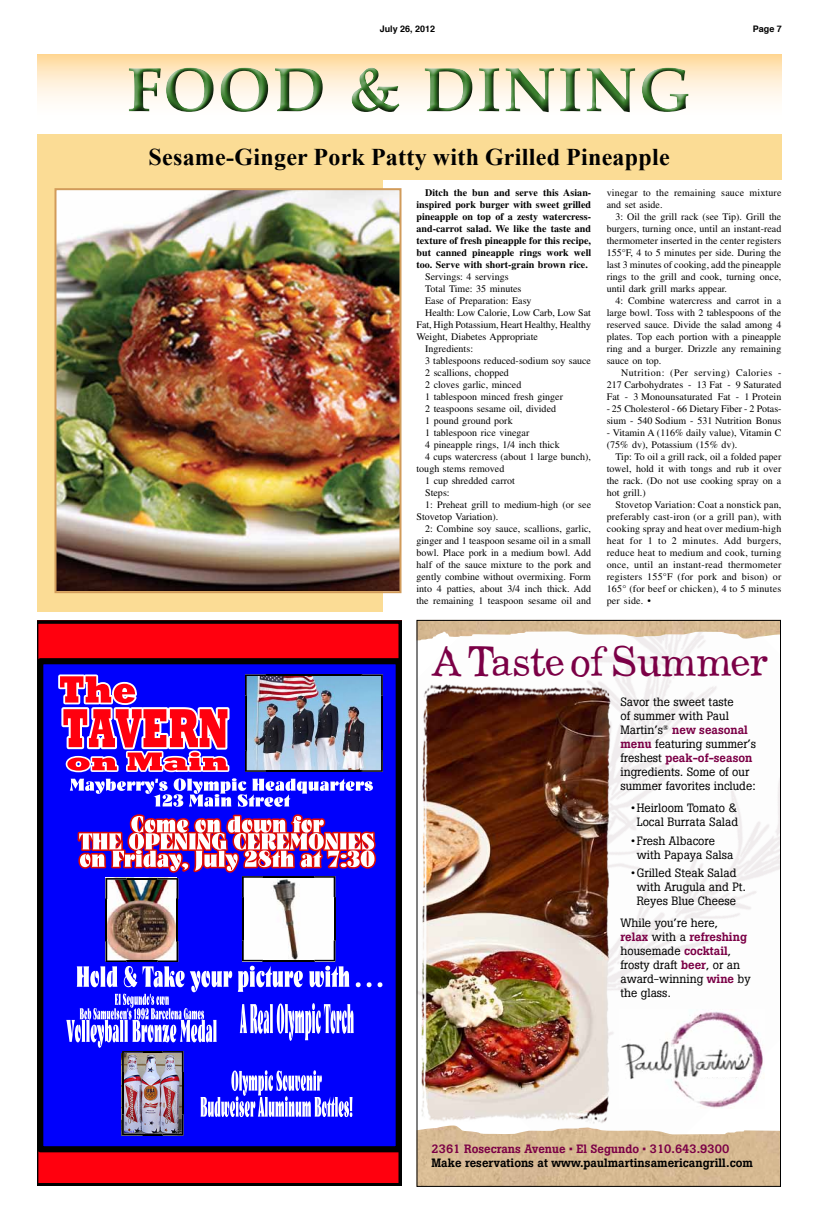
<style>
.page{position:relative;width:819px;height:1224px;background:#fff}
.page>*{position:absolute;margin:0;border:0;box-sizing:border-box;transform-origin:0 0}
.t1{font:40.2px "Sandra Oh";color:#7b0046}
.t2{font:700 24px "Times New Roman";letter-spacing:.01em;color:#000}
.t3{font:12px/14px "Boton";color:#000}
.t4{font:500 12px "Boton";color:#000}
.t5{font:500 12px "Boton";color:#7b0046}
.t6{font:10px/12px "Times";color:#000;text-align:justify}
.t7{font:700 10px/12px "Times";color:#000;text-align:justify}
.t8{font:700 9px "Helvetica";color:#000}
.s1{font-weight:500;color:#7b0046}
</style>
<div class="page">
<svg style="left:37px;top:54px;width:744px;height:59px"></svg>
<div style="left:127px;top:66px;width:562px;height:46px;background:#000;opacity:.75"></div>
<div style="left:37px;top:180px;width:345px;height:432px;background:#fbdc95"></div>
<img style="left:58px;top:191px;width:341px;height:399px">
<div style="left:55px;top:188px;width:347px;height:405px;border:2px solid #d19b5a"></div>
<div style="left:37px;top:134px;width:745px;height:46px;background:#fbdc95"></div>
<svg style="left:37px;top:621px;width:365px;height:565px;background:#6136b4"></svg>
<img style="left:419px;top:622px;width:360px;height:18px">
<img style="left:419px;top:1126px;width:360px;height:59px">
<img style="left:648px;top:1010px;width:117px;height:98px">
<div style="left:700px;top:1070px;width:48px;height:7px;background:#fff"></div>
<img style="left:419px;top:684px;width:229px;height:439px">
<p class="t8" style="left:380px;top:21px;width:57px">July 26, 2012</p>
<p class="t8" style="left:753px;top:21px;width:31px">Page 7</p>
<h2 class="t2" style="left:148px;top:141px;width:523px">Sesame-Ginger Pork Patty with Grilled Pineapple</h2>
<p class="t7" style="left:417px;top:186px;width:176px;text-indent:9px">Ditch the bun and serve this Asian&shy;inspired pork burger with sweet grilled pineapple on top of a zesty watercress&shy;and-carrot salad. We like the taste and texture of fresh pineapple for this recipe, but canned pineapple rings work well too. Serve with short-grain brown rice.</p>
<p class="t6" style="left:425px;top:271px;width:85px">Servings: 4 servings</p>
<p class="t6" style="left:425px;top:283px;width:98px">Total Time: 35 minutes</p>
<p class="t6" style="left:425px;top:295px;width:108px">Ease of Preparation: Easy</p>
<p class="t6" style="left:425px;top:307px;width:167px">Health: Low Calorie, Low Carb, Low Sat</p>
<p class="t6" style="left:417px;top:319px;width:176px">Fat, High Potassium, Heart Healthy, Healthy</p>
<p class="t6" style="left:417px;top:331px;width:123px">Weight, Diabetes Appropriate</p>
<p class="t6" style="left:425px;top:343px;width:49px">Ingredients:</p>
<p class="t6" style="left:425px;top:355px;width:167px">3 tablespoons reduced-sodium soy sauce</p>
<p class="t6" style="left:425px;top:367px;width:85px">2 scallions, chopped</p>
<p class="t6" style="left:425px;top:379px;width:98px">2 cloves garlic, minced</p>
<p class="t6" style="left:425px;top:391px;width:139px">1 tablespoon minced fresh ginger</p>
<p class="t6" style="left:425px;top:403px;width:132px">2 teaspoons sesame oil, divided</p>
<p class="t6" style="left:425px;top:415px;width:89px">1 pound ground pork</p>
<p class="t6" style="left:425px;top:427px;width:106px">1 tablespoon rice vinegar</p>
<p class="t6" style="left:425px;top:439px;width:136px">4 pineapple rings, 1/4 inch thick</p>
<p class="t6" style="left:425px;top:451px;width:167px">4 cups watercress (about 1 large bunch),</p>
<p class="t6" style="left:417px;top:463px;width:89px">tough stems removed</p>
<p class="t6" style="left:425px;top:475px;width:91px">1 cup shredded carrot</p>
<p class="t6" style="left:425px;top:487px;width:26px">Steps:</p>
<p class="t6" style="left:425px;top:499px;width:167px">1: Preheat grill to medium-high (or see</p>
<p class="t6" style="left:417px;top:511px;width:83px">Stovetop Variation).</p>
<p class="t6" style="left:425px;top:523px;width:167px">2: Combine soy sauce, scallions, garlic,</p>
<p class="t6" style="left:417px;top:535px;width:176px">ginger and 1 teaspoon sesame oil in a small</p>
<p class="t6" style="left:417px;top:547px;width:176px">bowl. Place pork in a medium bowl. Add</p>
<p class="t6" style="left:417px;top:559px;width:176px">half of the sauce mixture to the pork and</p>
<p class="t6" style="left:417px;top:571px;width:176px">gently combine without overmixing. Form</p>
<p class="t6" style="left:417px;top:583px;width:176px">into 4 patties, about 3/4 inch thick. Add</p>
<p class="t6" style="left:417px;top:595px;width:176px">the remaining 1 teaspoon sesame oil and</p>
<p class="t6" style="left:607px;top:187px;width:176px">vinegar to the remaining sauce mixture and set aside.</p>
<p class="t6" style="left:607px;top:211px;width:176px;text-indent:9px">3: Oil the grill rack (see Tip). Grill the burgers, turning once, until an instant-read thermometer inserted in the center registers 155°F, 4 to 5 minutes per side. During the last 3 minutes of cooking, add the pineapple rings to the grill and cook, turning once, until dark grill marks appear.</p>
<p class="t6" style="left:607px;top:295px;width:176px;text-indent:9px">4: Combine watercress and carrot in a large bowl. Toss with 2 tablespoons of the reserved sauce. Divide the salad among 4 plates. Top each portion with a pineapple ring and a burger. Drizzle any remaining sauce on top.</p>
<p class="t6" style="left:607px;top:367px;width:176px;text-indent:9px">   Nutrition: (Per serving)   Calories - 217 Carbohydrates - 13 Fat - 9 Saturated Fat - 3 Monounsaturated Fat - 1 Protein</p>
<p class="t6" style="left:607px;top:403px;width:176px">- 25 Cholesterol - 66 Dietary Fiber - 2 Potas&shy;sium - 540 Sodium - 531 Nutrition Bonus</p>
<p class="t6" style="left:607px;top:427px;width:176px">- Vitamin A (116% daily value), Vitamin C (75% dv), Potassium (15% dv).</p>
<p class="t6" style="left:607px;top:451px;width:176px;text-indent:9px">Tip: To oil a grill rack, oil a folded paper towel, hold it with tongs and rub it over the rack. (Do not use cooking spray on a hot grill.)</p>
<p class="t6" style="left:607px;top:499px;width:176px;text-indent:9px">Stovetop Variation: Coat a nonstick pan, preferably cast-iron (or a grill pan), with cooking spray and heat over medium-high heat for 1 to 2 minutes. Add burgers, reduce heat to medium and cook, turning once, until an instant-read thermometer registers 155°F (for pork and bison) or 165° (for beef or chicken), 4 to 5 minutes per side. •</p>
<h1 class="t1" style="left:432px;top:645px;width:339px">A Taste of Summer</h1>
<p class="t3" style="left:620px;top:695px;width:137px">Savor the sweet taste<br>of summer with Paul<br>Martin’s<sup>®</sup> <span class="s1">new seasonal menu</span> featuring summer’s freshest <span class="s1">peak-of-season </span>ingredients. Some of our summer favorites include:</p>
<p class="t3" style="left:631px;top:801px;width:108px;text-align:center">•Heirloom Tomato &amp;<br>Local Burrata Salad</p>
<p class="t3" style="left:637px;top:833px;width:98px;text-indent:-5px">•Fresh Albacore with Papaya Salsa</p>
<p class="t3" style="left:637px;top:865px;width:111px;text-indent:-5px">•Grilled Steak Salad with Arugula and Pt.<br>Reyes Blue Cheese</p>
<p class="t3" style="left:620px;top:916px;width:132px">While you’re here,<br><span class="s1">relax</span> with a <span class="s1">refreshing </span>housemade <span class="s1">cocktail</span>, frosty draft <span class="s1">beer</span>, or an award-winning <span class="s1">wine</span> by the glass.</p>
<p class="t5" style="left:432px;top:1142px;width:299px">2361 Rosecrans Avenue • El Segundo • 310.643.9300</p>
<p class="t4" style="left:432px;top:1156px;width:323px">Make reservations at www.paulmartinsamericangrill.com</p>
</div>
